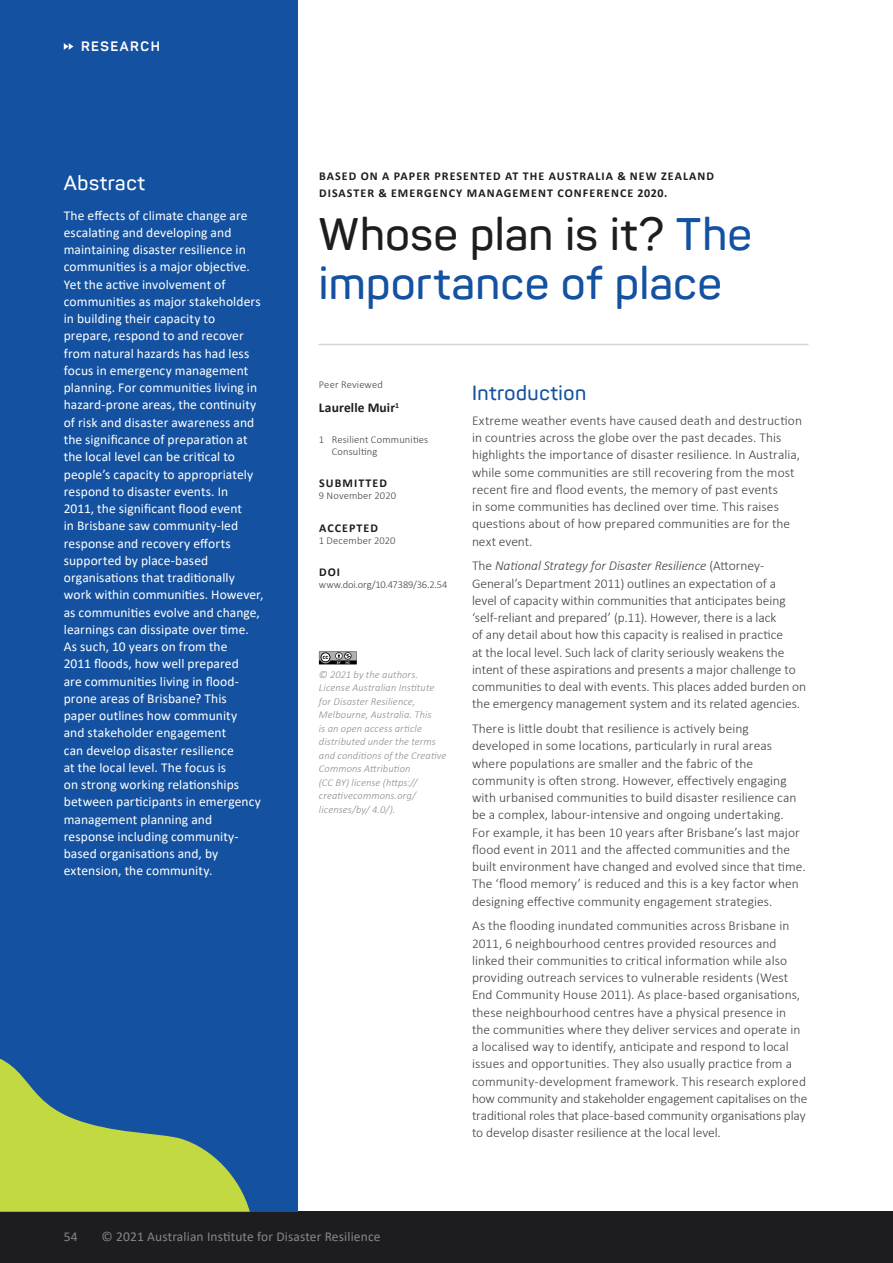
<style>
.page{position:relative;width:893px;height:1263px;background:#fff}
.page>*{position:absolute;margin:0;border:0;box-sizing:border-box;transform-origin:0 0}
.t1{font:600 45px/49.5px "Panton";letter-spacing:.01em;color:#1452a1}
.t2{font:600 20.25px "Panton";letter-spacing:.03em;color:#1452a1}
.t3{font:600 20.25px "Panton";letter-spacing:.03em;color:#fff}
.t4{font:300 13.5px/17.2px "Calibri";letter-spacing:.005em;color:#414042}
.t5{font:13.5px/17.2px "Calibri";letter-spacing:.005em;color:#fff}
.t6{font:13.5px "Calibri";letter-spacing:.01em;color:#868788}
.t7{font:700 13.5px "Calibri";letter-spacing:.01em;color:#1d1d1f}
.t8{font:700 13.5px "Panton";letter-spacing:.11em;color:#fff}
.t9{font:700 12px/16.5px "Calibri";letter-spacing:.09em;color:#1d1d1f}
.t10{font:italic 300 10.5px/13.5px "Calibri";letter-spacing:.01em;color:#8a8c8e}
.t11{font:300 10.5px/12px "Calibri";letter-spacing:.01em;color:#414042}
.t12{font:300 10.5px "Calibri";letter-spacing:-.01em;color:#414042}
.s1{color:#1d1d1f}
.s2{font-style:italic}
</style>
<div class="page">
<div style="left:0;top:0;width:298px;height:81px;background:#1452a1"></div>
<svg style="left:64px;top:43px;width:9px;height:7px"></svg>
<div style="left:0;top:1212px;width:893px;height:51px;background:#1d1d1f"></div>
<hr style="left:319px;top:344px;width:489px;height:1px;background:#d2d8d6">
<div style="left:0;top:64px;width:298px;height:1148px;background:#1452a1"></div>
<svg style="left:0;top:1058px;width:250px;height:154px;fill:#c3d941"></svg>
<svg style="left:319px;top:651px;width:38px;height:14px"></svg>
<p class="t8" style="left:81px;top:38px;width:80px">RESEARCH</p>
<h2 class="t3" style="left:64px;top:170px;width:83px">Abstract</h2>
<p class="t5" style="left:64px;top:206px;width:201px">The effects of climate change are escalating and developing and maintaining disaster resilience in communities is a major objective.<br>Yet the active involvement of communities as major stakeholders in building their capacity to prepare, respond to and recover from natural hazards has had less focus in emergency management planning. For communities living in hazard-prone areas, the continuity of risk and disaster awareness and the significance of preparation at the local level can be critical to people’s capacity to appropriately respond to disaster events. In<br>2011, the significant flood event<br>in Brisbane saw community-led response and recovery efforts supported by place-based organisations that traditionally work within communities. However, as communities evolve and change, learnings can dissipate over time.<br>As such, 10 years on from the<br>2011 floods, how well prepared<br>are communities living in flood&shy;prone areas of Brisbane? This<br>paper outlines how community<br>and stakeholder engagement<br>can develop disaster resilience<br>at the local level. The focus is<br>on strong working relationships between participants in emergency management planning and response including community&shy;based organisations and, by extension, the community.</p>
<p class="t9" style="left:319px;top:168px;width:396px">BASED ON A PAPER PRESENTED AT THE AUSTRALIA &amp; NEW ZEALAND<br>DISASTER &amp; EMERGENCY MANAGEMENT CONFERENCE 2020.</p>
<h1 class="t1" style="left:319px;top:209px;width:434px"><span class="s1">Whose plan is it?</span> The importance of place</h1>
<p class="t11" style="left:319px;top:379px;width:65px">Peer Reviewed</p>
<p class="t7" style="left:319px;top:398px;width:82px">Laurelle Muir<sup>1</sup></p>
<p class="t11" style="left:332px;top:433px;width:98px;text-indent:-13px">1 Resilient Communities<br>Consulting</p>
<p class="t9" style="left:319px;top:475px;width:69px">SUBMITTED</p>
<p class="t11" style="left:319px;top:490px;width:79px">9 November 2020</p>
<p class="t9" style="left:319px;top:519px;width:60px">ACCEPTED</p>
<p class="t11" style="left:319px;top:534px;width:78px">1 December 2020</p>
<p class="t9" style="left:319px;top:564px;width:23px">DOI</p>
<p class="t12" style="left:319px;top:578px;width:130px">www.doi.org/10.47389/36.2.54</p>
<p class="t10" style="left:319px;top:668px;width:129px">© 2021 by the authors.<br>License Australian Institute for Disaster Resilience,<br>Melbourne, Australia. This<br>is an open access article distributed under the terms and conditions of the Creative<br>Commons Attribution<br>(CC BY) license (https:// creativecommons.org/ licenses/by/ 4.0/).</p>
<h2 class="t2" style="left:472px;top:380px;width:116px">Introduction</h2>
<p class="t4" style="left:472px;top:412px;width:331px">Extreme weather events have caused death and destruction in countries across the globe over the past decades. This highlights the importance of disaster resilience. In Australia, while some communities are still recovering from the most recent fire and flood events, the memory of past events<br>in some communities has declined over time. This raises questions about of how prepared communities are for the next event.</p>
<p class="t4" style="left:472px;top:557px;width:336px">The <span class="s2">National Strategy for Disaster Resilience</span> (Attorney-General’s Department 2011) outlines an expectation of a<br>level of capacity within communities that anticipates being ‘self-reliant and prepared’ (p.11). However, there is a lack<br>of any detail about how this capacity is realised in practice<br>at the local level. Such lack of clarity seriously weakens the intent of these aspirations and presents a major challenge to communities to deal with events. This places added burden on the emergency management system and its related agencies.</p>
<p class="t4" style="left:472px;top:720px;width:335px">There is little doubt that resilience is actively being developed in some locations, particularly in rural areas where populations are smaller and the fabric of the community is often strong. However, effectively engaging with urbanised communities to build disaster resilience can be a complex, labour-intensive and ongoing undertaking.<br>For example, it has been 10 years after Brisbane’s last major flood event in 2011 and the affected communities and the built environment have changed and evolved since that time.<br>The ‘flood memory’ is reduced and this is a key factor when designing effective community engagement strategies.</p>
<p class="t4" style="left:472px;top:917px;width:337px">As the flooding inundated communities across Brisbane in 2011, 6 neighbourhood centres provided resources and linked their communities to critical information while also providing outreach services to vulnerable residents (West End Community House 2011). As place-based organisations, these neighbourhood centres have a physical presence in the communities where they deliver services and operate in a localised way to identify, anticipate and respond to local issues and opportunities. They also usually practice from a community-development framework. This research explored how community and stakeholder engagement capitalises on the traditional roles that place-based community organisations play to develop disaster resilience at the local level.</p>
<p class="t6" style="left:64px;top:1227px;width:15px">54</p>
<p class="t6" style="left:102px;top:1227px;width:280px">© 2021 Australian Institute for Disaster Resilience</p>
</div>
